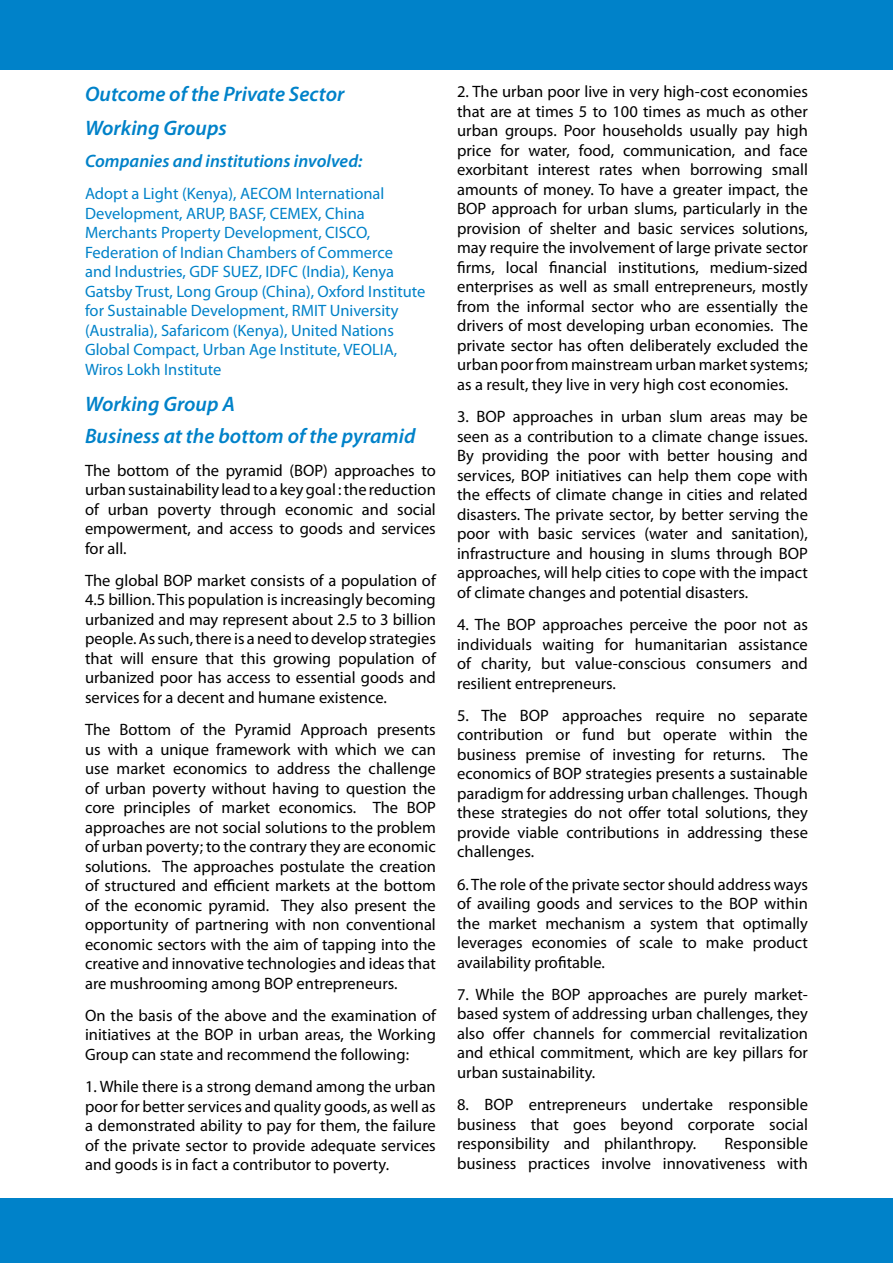
<style>
.page{position:relative;width:893px;height:1263px;background:#fff}
.page>*{position:absolute;margin:0;border:0;box-sizing:border-box;transform-origin:0 0}
.t1{font:italic 600 21px/33.8px "Myriad Pro";color:#0082c9}
.t2{font:italic 600 18px "Myriad Pro";color:#0082c9}
.t3{font:16.5px/19.5px "Myriad Pro";color:#000;text-align:justify}
.t4{font:16.5px/19.5px "Myriad Pro";color:#0082c9}
</style>
<div class="page">
<div style="left:0;top:1198px;width:893px;height:65px;background:#0082c9"></div>
<div style="left:0;top:0;width:893px;height:69px;background:#0082c9"></div>
<p class="t1" style="left:85px;top:76px;width:261px">Outcome of the Private Sector<br>Working Groups</p>
<p class="t2" style="left:85px;top:149px;width:279px">Companies and institutions involved:</p>
<p class="t4" style="left:85px;top:184px;width:342px">Adopt a Light (Kenya), AECOM I nternational Development, ARUP, BASF, CEMEX, China Merchants Property Development, CISCO, Federation of I ndian Chambers of Commerce<br>and I ndustries, GDF SUEZ, IDFC (I ndia), Kenya Gatsby Trust, Long Group (China), Oxford I nstitute for Sustainable Development, RMIT</p>
<p class="t4" style="left:85px;top:301px;width:315px;text-indent:245px">University (Australia), Safaricom (Kenya), United Nations<br>Global Compact, Urban Age I nstitute, VEOLIA</p>
<p class="t4" style="left:394px;top:340px;width:5px">,</p>
<p class="t4" style="left:85px;top:359px;width:138px">Wiros Lokh I nstitute</p>
<p class="t1" style="left:85px;top:387px;width:332px;line-height:32.2px">Working Group A<br>Business at the bottom of the pyramid</p>
<p class="t3" style="left:85px;top:460px;width:352px">The bottom of the pyramid (BOP) approaches to urban sustainability lead to a key goal : the reduction of urban poverty through economic and social empowerment, and access to goods and services for all.</p>
<p class="t3" style="left:85px;top:570px;width:352px">The global BOP market consists of a population of 4.5 billion. This population is increasingly becoming urbanized and may represent about 2.5 to 3 billion people. As such, there is a need to develop strategies that will ensure that this growing population of urbanized poor has access to essential goods and services for a decent and humane existence.</p>
<p class="t3" style="left:85px;top:720px;width:352px">The Bottom of the Pyramid Approach presents us with a unique framework with which we can use market economics to address the challenge of urban poverty without having to question the core principles of market economics. The BOP approaches are not social solutions to the problem of urban poverty; to the contrary they are economic solutions. The approaches postulate the creation of structured and efficient markets at the bottom of the economic pyramid. They also present the opportunity of partnering with non conventional economic sectors with the aim of tapping into the creative and innovative technologies and ideas that are mushrooming among BOP entrepreneurs.</p>
<p class="t3" style="left:85px;top:1005px;width:352px">On the basis of the above and the examination of initiatives at the BOP in urban areas, the Working Group can state and recommend the following:</p>
<p class="t3" style="left:85px;top:1077px;width:352px">1 . While there is a strong demand among the urban poor for better services and quality goods, as well as a demonstrated ability to pay for them, the failure of the private sector to provide adequate services and goods is in fact a contributor to poverty.</p>
<p class="t3" style="left:457px;top:82px;width:352px">2. The urban poor live in very high-cost economies that are at times 5 to 1 00 times as much as other urban groups. Poor households usually pay high price for water, food, communication, and face exorbitant interest rates when borrowing small amounts of money. To have a greater impact, the BOP approach for urban slums, particularly in the provision of shelter and basic services solutions, may require the involvement of large private sector firms, local financial institutions, medium-sized enterprises as well as small entrepreneurs, mostly from the informal sector who are essentially the drivers of most developing urban economies. The private sector has often deliberately excluded the urban poor from mainstream urban market systems; as a result, they live in very high cost economies.</p>
<p class="t3" style="left:457px;top:407px;width:352px">3. BOP approaches in urban slum areas may be seen as a contribution to a climate change issues.<br>By providing the poor with better housing and services, BOP initiatives can help them cope with the effects of climate change in cities and related disasters. The private sector, by better serving the poor with basic services (water and sanitation), infrastructure and housing in slums through BOP approaches, will help cities to cope with the impact of climate changes and potential disasters.</p>
<p class="t3" style="left:457px;top:614px;width:352px">4. The BOP approaches perceive the poor not as individuals waiting for humanitarian assistance of charity, but value-conscious consumers and resilient entrepreneurs.</p>
<p class="t3" style="left:457px;top:705px;width:352px">5. The BOP approaches require no separate contribution or fund but operate within the business premise of investing for returns. The economics of BOP strategies presents a sustainable paradigm for addressing urban challenges. Though these strategies do not offer total solutions, they provide viable contributions in addressing these challenges.</p>
<p class="t3" style="left:457px;top:874px;width:352px">6. The role of the private sector should address ways of availing goods and services to the BOP within the market mechanism a system that optimally leverages economies of scale to make product availability profitable.</p>
<p class="t3" style="left:457px;top:984px;width:352px">7. While the BOP approaches are purely market&shy;based system of addressing urban challenges, they also offer channels for commercial revitalization and ethical commitment, which are key pillars for urban sustainability.</p>
<p class="t3" style="left:457px;top:1094px;width:352px">8. BOP entrepreneurs undertake responsible business that goes beyond corporate social responsibility and philanthropy.</p>
<p class="t3" style="left:457px;top:1133px;width:352px;text-align:right">Responsible<br>business practices involve innovativeness with</p>
</div>
